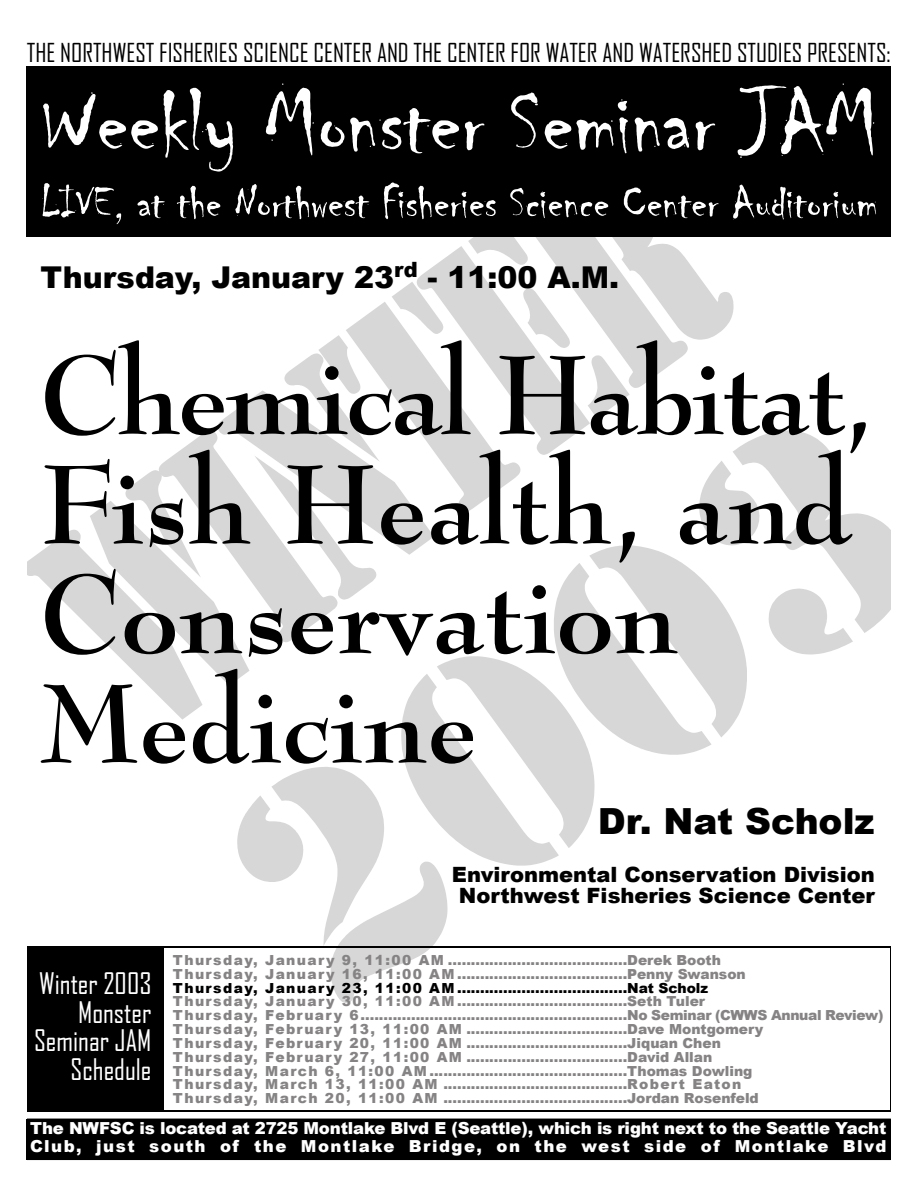
<style>
.page{position:relative;width:918px;height:1188px;background:#fff}
.page>*{position:absolute;margin:0;border:0;box-sizing:border-box;transform-origin:0 0}
.t1{font:700 109.5px/109.5px "Bernhard Mod BT";color:#000}
.t2{font:900 36px "Arial";letter-spacing:-.005em;color:#000}
.t3{font:900 30px "Arial";color:#000}
.t4{font:28.5px/28.5px "Agency FB";color:#fff;text-align:right}
.t5{font:25.05px "Agency FB";color:#000}
.t6{font:900 21px/20.9px "Arial";color:#000;text-align:center}
.t7{font:900 16.5px/18.1px "Arial";letter-spacing:-.005em;color:#fff}
.t8{font:900 13.8px/13.8px "Arial";letter-spacing:.09em;color:#858383}
.t9{font:900 13.8px "Arial";letter-spacing:.1em;color:#000}
</style>
<div class="page">
<svg style="left:237px;top:767px;width:210px;height:236px"></svg>
<svg style="left:401px;top:431px;width:490px;height:435px"></svg>
<svg style="left:27px;top:470px;width:222px;height:250px"></svg>
<svg style="left:159px;top:431px;width:179px;height:211px"></svg>
<svg style="left:218px;top:354px;width:216px;height:246px"></svg>
<svg style="left:318px;top:282px;width:202px;height:229px"></svg>
<svg style="left:417px;top:237px;width:213px;height:218px;fill:#d7d7d7"></svg>
<svg style="left:509px;top:237px;width:225px;height:151px;fill:#d7d7d7"></svg>
<div style="left:26px;top:1119px;width:865px;height:41px;background:#000"></div>
<div style="left:27px;top:66px;width:864px;height:171px;background:#000"></div>
<svg style="left:43px;top:92px;width:115px;height:57px"></svg>
<svg style="left:164px;top:88px;width:69px;height:84px"></svg>
<svg style="left:266px;top:84px;width:48px;height:72px"></svg>
<svg style="left:321px;top:108px;width:138px;height:45px"></svg>
<svg style="left:465px;top:122px;width:19px;height:28px"></svg>
<svg style="left:511px;top:93px;width:27px;height:55px"></svg>
<svg style="left:545px;top:99px;width:83px;height:54px"></svg>
<svg style="left:635px;top:118px;width:54px;height:34px"></svg>
<svg style="left:696px;top:122px;width:19px;height:28px"></svg>
<svg style="left:738px;top:84px;width:136px;height:74px"></svg>
<svg style="left:42px;top:183px;width:79px;height:41px"></svg>
<svg style="left:138px;top:195px;width:27px;height:23px"></svg>
<svg style="left:177px;top:186px;width:43px;height:33px"></svg>
<svg style="left:235px;top:184px;width:134px;height:35px"></svg>
<svg style="left:384px;top:183px;width:112px;height:36px"></svg>
<svg style="left:510px;top:188px;width:98px;height:30px"></svg>
<svg style="left:624px;top:188px;width:95px;height:30px"></svg>
<svg style="left:733px;top:185px;width:143px;height:34px"></svg>
<hr style="left:162px;top:947px;width:729px;height:1px;background:#000">
<hr style="left:890px;top:947px;width:1px;height:164px;background:#000">
<hr style="left:162px;top:1110px;width:729px;height:2px;background:#000">
<div style="left:27px;top:947px;width:136px;height:164px;background:#000"></div>
<hr style="left:27px;top:946px;width:136px;height:2px;background:#000">
<hr style="left:27px;top:1110px;width:136px;height:2px;background:#000">
<h3 class="t5" style="left:27px;top:39px;width:865px">THE NORTHWEST FISHERIES SCIENCE CENTER AND THE CENTER FOR WATER AND WATERSHED STUDIES PRESENTS:</h3>
<h3 class="t3" style="left:41px;top:255px;width:580px">Thursday, January 23<sup>rd</sup> - 11:00 A.M.</h3>
<h1 class="t1" style="left:41px;top:338px;width:836px">Chemical Habitat,<br>Fish Health, and<br>Conservation<br>Medicine</h1>
<h3 class="t4" style="left:34px;top:970px;width:119px">Winter 2003<br>Monster<br>Seminar JAM<br>Schedule</h3>
<h2 class="t2" style="left:598px;top:794px;width:278px">Dr. Nat Scholz</h2>
<h3 class="t6" style="left:452px;top:863px;width:424px">Environmental Conservation Division<br>Northwest Fisheries Science Center</h3>
<p class="t8" style="left:173px;top:953px;width:575px">Thursday, January 9, 11:00 AM .......................................Derek Booth<br>Thursday, January 16, 11:00 AM .....................................Penny Swanson</p>
<p class="t9" style="left:173px;top:978px;width:537px">Thursday, January 23, 11:00 AM .....................................Nat Scholz</p>
<p class="t8" style="left:173px;top:994px;width:712px">Thursday, January 30, 11:00 AM .....................................Seth Tuler<br>Thursday, February 6..........................................................No Seminar (CWWS Annual Review)<br>Thursday, February 13, 11:00 AM ...................................Dave Montgomery<br>Thursday, February 20, 11:00 AM ...................................Jiquan Chen<br>Thursday, February 27, 11:00 AM ...................................David Allan<br>Thursday, March 6, 11:00 AM ...........................................Thomas Dowling<br>Thursday, March 13, 11:00 AM ........................................Rober t Eaton<br>Thursday, March 20, 11:00 AM ........................................Jordan Rosenfeld</p>
<p class="t7" style="left:30px;top:1118px;width:858px">The NWFSC is located at 2725 Montlake Blvd E (Seattle), which is right next to the Seattle Yacht<br>Club, just south of the Montlake Bridge, on the west side of Montlake Blvd</p>
</div>
